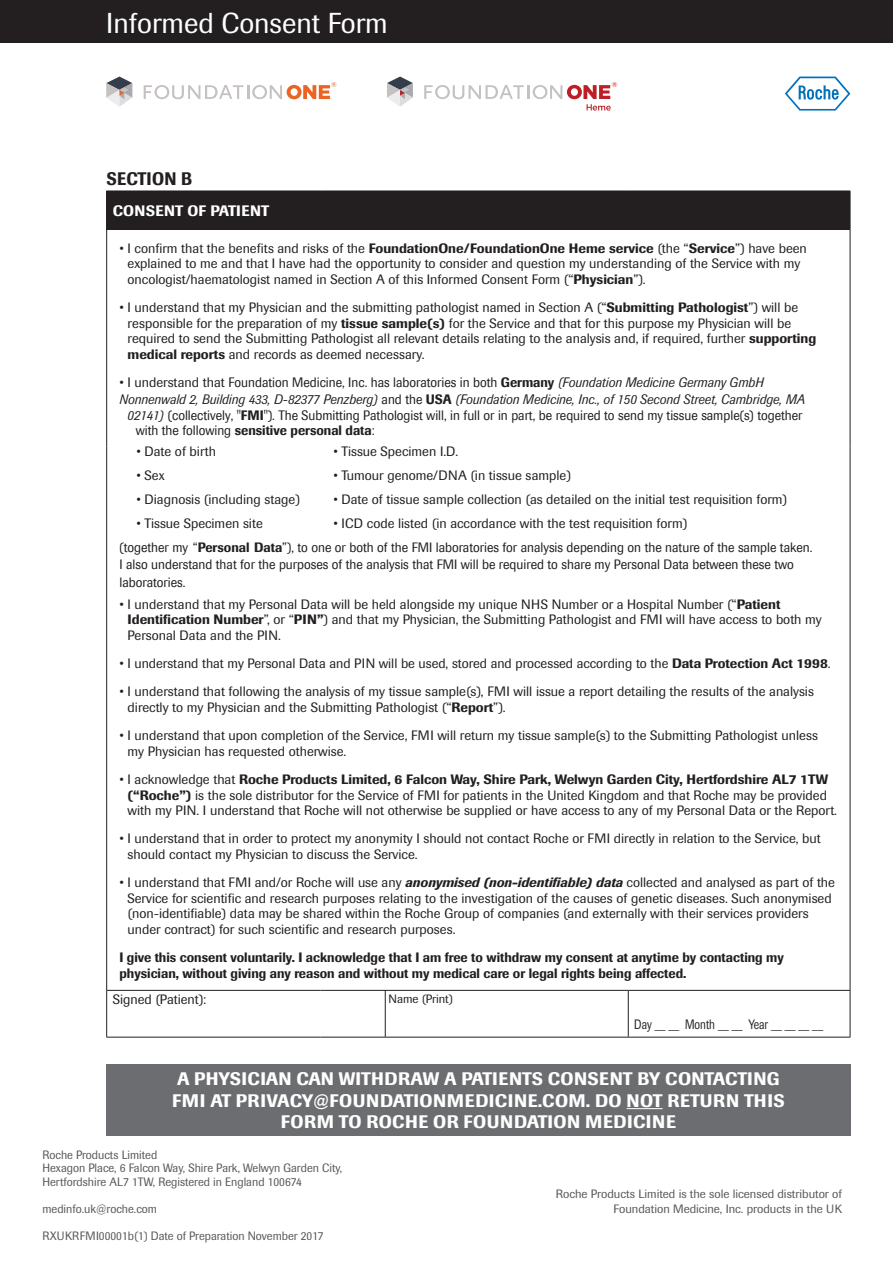
<style>
.page{position:relative;width:893px;height:1263px;background:#fff}
.page>*{position:absolute;margin:0;border:0;box-sizing:border-box;transform-origin:0 0}
.t1{font:28.5px "Imago";color:#fff}
.t2{font:500 18px/21.6px "Imago";letter-spacing:.02em;color:#fff;text-align:center}
.t3{font:500 18px "Imago";letter-spacing:.02em;color:#231f20;scale:.92 1}
.t4{font:500 15px "Imago";letter-spacing:.02em;color:#fff}
.t5{font:italic 13.65px/17.4px "Imago";color:#231f20;scale:.94 1}
.t6{font:13.65px/15.3px "Imago";color:#231f20;scale:.94 1}
.t7{font:13.5px/15.6px "Imago";color:#231f20}
.t8{font:13.5px/17.2px "Imago";color:#231f20;scale:.95 1}
.t9{font:500 13.5px/15.6px "Imago";color:#231f20;scale:.95 1}
.t10{font:13.5px "Imago";color:#231f20;scale:.8 1}
.b3_Address{font:12px/13.5px "Imago";color:#57585a;scale:.96 1}
.b3_Address-2{font:12px/14.4px "Imago";color:#57585a;text-align:right}
.t11{font:12px "Imago";color:#231f20}
.t12{font:7.05px "Imago";color:#ea6423}
.t13{font:7.05px "Imago";color:#bc2026}
.s1{font-weight:500}
.s2{font-style:normal;font-size:13.5px}
.s3{font-style:normal}
.s4{font-weight:700;font-style:normal}
.s5{font-style:italic}
.s6{font-weight:700}
.s7{font-style:inherit}
.s8{font-weight:500;font-style:italic}
</style>
<div class="page">
<div style="left:0;top:0;width:893px;height:43px;background:#231f20"></div>
<div style="left:107px;top:191px;width:743px;height:38px;background:#231f20"></div>
<hr style="left:106px;top:191px;width:1px;height:38px;background:#231f20">
<hr style="left:850px;top:191px;width:1px;height:38px;background:#231f20">
<hr style="left:106px;top:229px;width:215px;height:1px;background:#231f20">
<hr style="left:106px;top:230px;width:1px;height:216px;background:#231f20">
<hr style="left:321px;top:229px;width:307px;height:1px;background:#231f20">
<hr style="left:628px;top:229px;width:222px;height:1px;background:#231f20">
<hr style="left:850px;top:230px;width:1px;height:216px;background:#231f20">
<hr style="left:106px;top:446px;width:1px;height:111px;background:#231f20">
<hr style="left:850px;top:446px;width:1px;height:111px;background:#231f20">
<hr style="left:106px;top:557px;width:1px;height:433px;background:#231f20">
<hr style="left:850px;top:557px;width:1px;height:433px;background:#231f20">
<hr style="left:850px;top:991px;width:1px;height:46px;background:#231f20">
<hr style="left:628px;top:990px;width:222px;height:1px;background:#231f20">
<hr style="left:628px;top:1037px;width:222px;height:1px;background:#231f20">
<hr style="left:106px;top:990px;width:215px;height:1px;background:#231f20">
<hr style="left:106px;top:991px;width:1px;height:46px;background:#231f20">
<hr style="left:321px;top:990px;width:307px;height:1px;background:#231f20">
<hr style="left:628px;top:991px;width:1px;height:46px;background:#231f20">
<hr style="left:106px;top:1037px;width:215px;height:1px;background:#231f20">
<hr style="left:321px;top:1037px;width:307px;height:1px;background:#231f20">
<hr style="left:385px;top:990px;width:1px;height:47px;background:#231f20">
<svg style="left:785px;top:77px;width:65px;height:34px"></svg>
<div style="left:106px;top:1064px;width:744px;height:71px;background:#6c6d70"></div>
<hr style="left:627px;top:1108px;width:36px;height:1px;background:#fff">
<hr style="left:527px;top:85px;width:3px;height:14px;background:#c4c1c0">
<svg style="left:424px;top:85px;width:100px;height:14px"></svg>
<svg style="left:387px;top:77px;width:26px;height:30px"></svg>
<svg style="left:533px;top:85px;width:78px;height:26px"></svg>
<svg style="left:106px;top:77px;width:26px;height:30px"></svg>
<svg style="left:144px;top:85px;width:186px;height:14px"></svg>
<p class="t1" style="left:106px;top:6px;width:283px">Informed Consent Form</p>
<p class="t3" style="left:106px;top:168px;width:95px">SECTION B</p>
<p class="t12" style="left:331px;top:81px;width:7px">®</p>
<p class="t13" style="left:612px;top:81px;width:7px">®</p>
<p class="t4" style="left:113px;top:202px;width:158px">CONSENT OF PATIENT</p>
<p class="t7" style="left:128px;top:240px;width:681px;text-indent:-8px">• I confirm that the benefits and risks of the <span class="s1">FoundationOne/FoundationOne Heme service</span> (the “<span class="s1">Service</span>”) have been explained to me and that I have had the opportunity to consider and question my understanding of the Service with my oncologist/haematologist named in Section A of this Informed Consent Form (“<span class="s1">Physician</span>”).</p>
<p class="t7" style="left:128px;top:300px;width:690px;text-indent:-8px">• I understand that my Physician and the submitting pathologist named in Section A (“<span class="s1">Submitting Pathologist</span>”) will be responsible for the preparation of my <span class="s1">tissue sample(s)</span> for the Service and that for this purpose my Physician will be required to send the Submitting Pathologist all relevant details relating to the analysis and, if required, further <span class="s1">supporting medical reports</span> and records as deemed necessary.</p>
<p class="t5" style="left:119px;top:373px;width:731px"><span class="s2">•</span> <span class="s3">I understand that</span> <span class="s3">Foundation Medicine, Inc. has laboratories in both</span> <span class="s4">Germany</span> (Foundation Medicine Germany GmbH<br>Nonnenwald 2, Building 433, D-82377 Penzberg) <span class="s3">and the</span> <span class="s4">USA</span> (Foundation Medicine, Inc., of 150 Second Street, Cambridge, MA</p>
<p class="t6" style="left:136px;top:407px;width:711px;text-indent:-8px"><span class="s5">02141)</span> (collectively, "<span class="s6">FMI</span>"). The Submitting Pathologist will, in full or in part, be required to send my tissue sample(s) together with the following <span class="s6">sensitive personal data</span>:</p>
<p class="t7" style="left:136px;top:443px;width:81px">• Date of birth</p>
<p class="t7" style="left:136px;top:467px;width:30px">• Sex</p>
<p class="t7" style="left:136px;top:491px;width:165px">• Diagnosis (including stage)</p>
<p class="t7" style="left:136px;top:516px;width:128px">• Tissue Specimen site</p>
<p class="t7" style="left:333px;top:443px;width:126px">• Tissue Specimen I.D.</p>
<p class="t7" style="left:333px;top:467px;width:239px">• Tumour genome/DNA (in tissue sample)</p>
<p class="t7" style="left:333px;top:491px;width:455px">• Date of tissue sample collection (as detailed on the initial test requisition form)</p>
<p class="t7" style="left:333px;top:516px;width:355px">• ICD code listed (in accordance with the test requisition form)</p>
<p class="t8" style="left:119px;top:538px;width:731px">(together my <span class="s7">“</span><span class="s1">Personal Data</span><span class="s7">”)</span>, to one or both of the FMI laboratories for analysis depending on the nature of the sample taken.<br>I also understand that for the purposes of the analysis that FMI will be required to share my Personal Data between these two laboratories.</p>
<p class="t7" style="left:128px;top:596px;width:696px;text-indent:-8px">• I understand that my Personal Data will be held alongside my unique NHS Number or a Hospital Number (“<span class="s1">Patient<br>Identification Number</span>”, or “<span class="s1">PIN”</span>) and that my Physician, the Submitting Pathologist and FMI will have access to both my<br>Personal Data and the PIN.</p>
<p class="t7" style="left:119px;top:656px;width:713px">• I understand that my Personal Data and PIN will be used, stored and processed according to the <span class="s1">Data Protection Act 1998</span>.</p>
<p class="t7" style="left:128px;top:684px;width:688px;text-indent:-8px">• I understand that following the analysis of my tissue sample(s), FMI will issue a report detailing the results of the analysis directly to my Physician and the Submitting Pathologist (“<span class="s1">Report</span>”).</p>
<p class="t7" style="left:128px;top:728px;width:692px;text-indent:-8px">• I understand that upon completion of the Service, FMI will return my tissue sample(s) to the Submitting Pathologist unless my Physician has requested otherwise.</p>
<p class="t7" style="left:128px;top:772px;width:711px;text-indent:-8px">• I acknowledge that <span class="s1">Roche Products Limited, 6 Falcon Way, Shire Park, Welwyn Garden City, Hertfordshire AL7 1TW (“Roche”)</span> is the sole distributor for the Service of FMI for patients in the United Kingdom and that Roche may be provided with my PIN. I understand that Roche will not otherwise be supplied or have access to any of my Personal Data or the Report.</p>
<p class="t7" style="left:128px;top:831px;width:695px;text-indent:-8px">• I understand that in order to protect my anonymity I should not contact Roche or FMI directly in relation to the Service, but should contact my Physician to discuss the Service.</p>
<p class="t7" style="left:128px;top:875px;width:709px;text-indent:-8px">• I understand that FMI and/or Roche will use any <span class="s8">anonymised (non-identifiable) data</span> collected and analysed as part of the Service for scientific and research purposes relating to the investigation of the causes of genetic diseases. Such anonymised (non-identifiable) data may be shared within the Roche Group of companies (and externally with their services providers under contract) for such scientific and research purposes.</p>
<p class="t9" style="left:119px;top:949px;width:701px">I give this consent voluntarily. I acknowledge that I am free to withdraw my consent at anytime by contacting my physician, without giving any reason and without my medical care or legal rights being affected.</p>
<p class="t7" style="left:113px;top:991px;width:95px">Signed (Patient):</p>
<p class="t10" style="left:634px;top:1016px;width:238px">Day __ __ Month __ __ Year __ __ __ __</p>
<p class="t11" style="left:389px;top:992px;width:66px">Name (Print)</p>
<p class="t2" style="left:172px;top:1068px;width:614px">A PHYSICIAN CAN WITHDRAW A PATIENTS CONSENT BY CONTACTING<br>FMI AT PRIVACY@FOUNDATIONMEDICINE.COM. DO NOT RETURN THIS<br>FORM TO ROCHE OR FOUNDATION MEDICINE</p>
<p class="b3_Address" style="left:43px;top:1148px;width:121px">Roche Products Limited</p>
<p class="b3_Address" style="left:43px;top:1161px;width:314px">Hexagon Place, 6 Falcon Way, Shire Park, Welwyn Garden City,<br>Hertfordshire AL7 1TW, Registered in England 100674</p>
<p class="b3_Address" style="left:43px;top:1202px;width:121px">medinfo.uk@roche.com</p>
<p class="b3_Address" style="left:43px;top:1229px;width:294px">RXUKRFMI00001b(1) Date of Preparation November 2017</p>
<p class="b3_Address-2" style="left:556px;top:1187px;width:288px">Roche Products Limited is the sole licensed distributor of<br>Foundation Medicine, Inc. products in the UK</p>
</div>
